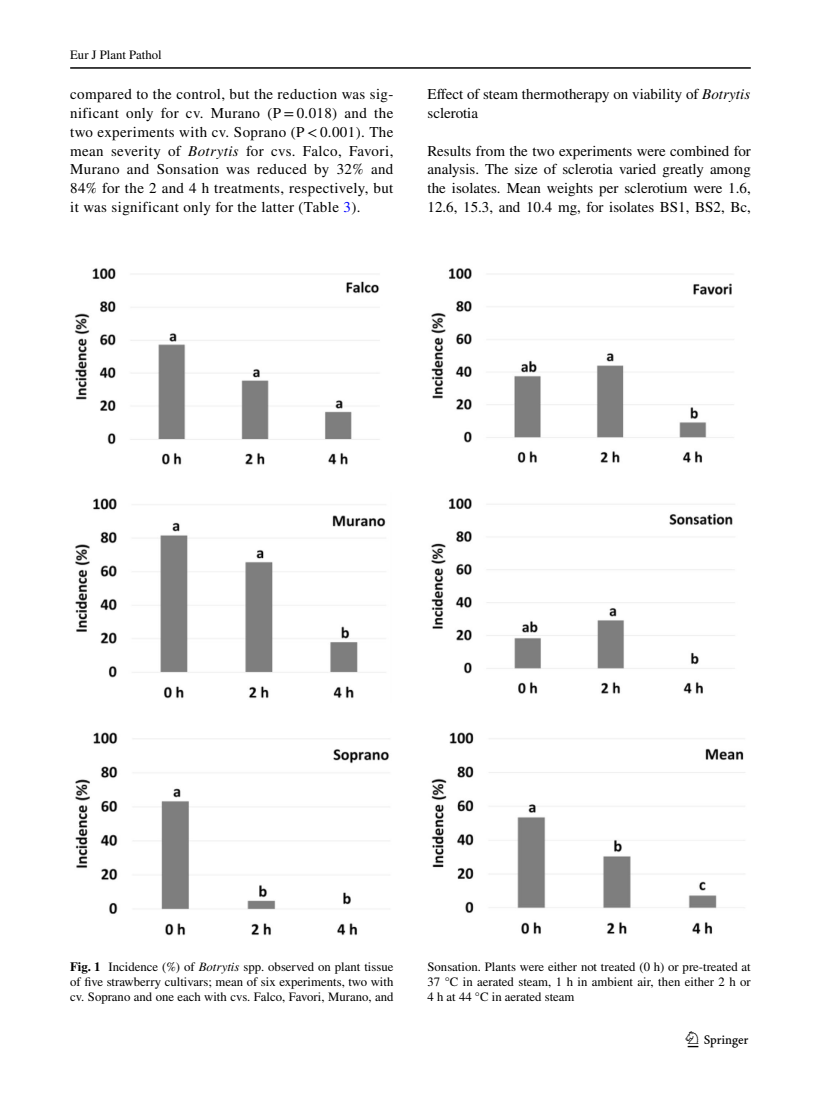
<style>
.page{position:relative;width:821px;height:1106px;background:#fff}
.page>*{position:absolute;margin:0;border:0;box-sizing:border-box;transform-origin:0 0}
.t1{font:22.5px "Springnew Regular 3";color:#000}
.t2{font:15px/18.8px "STIX";color:#000;text-align:justify}
.t3{font:12.75px/15px "STIX";color:#000;text-align:justify}
.s1{font-style:italic}
.s2{color:#00f}
.s3{font-weight:700}
</style>
<div class="page">
<hr style="left:70px;top:67px;width:680px;height:2px;background:#000">
<img style="left:74px;top:268px;width:671px;height:667px">
<p class="t3" style="left:70px;top:48px;width:93px">Eur J Plant Pathol</p>
<p class="t2" style="left:70px;top:86px;width:325px">compared to the control, but the reduction was sig&shy;nificant only for cv. Murano (P = 0.018) and the two experiments with cv. Soprano (P &lt; 0.001). The mean severity of <span class="s1">Botrytis</span> for cvs. Falco, Favori, Murano and Sonsation was reduced by 32% and 84% for the 2 and 4 h treatments, respectively, but it was significant only for the latter (Table <span class="s2">3</span>).</p>
<p class="t2" style="left:427px;top:86px;width:324px">Effect of steam thermotherapy on viability of <span class="s1">Botrytis </span>sclerotia</p>
<p class="t2" style="left:427px;top:142px;width:325px">Results from the two experiments were combined for analysis. The size of sclerotia varied greatly among the isolates. Mean weights per sclerotium were 1.6, 12.6, 15.3, and 10.4 mg, for isolates BS1, BS2, Bc,</p>
<p class="t3" style="left:70px;top:959px;width:325px"><span class="s3">Fig. 1</span> Incidence (%) of <span class="s1">Botrytis</span> spp. observed on plant tissue of five strawberry cultivars; mean of six experiments, two with cv. Soprano and one each with cvs. Falco, Favori, Murano, and</p>
<p class="t3" style="left:427px;top:959px;width:325px">Sonsation. Plants were either not treated (0 h) or pre-treated at 37 °C in aerated steam, 1 h in ambient air, then either 2 h or 4 h at 44 °C in aerated steam</p>
<h1 class="t1" style="left:687px;top:1031px;width:62px">1 3</h1>
</div>
